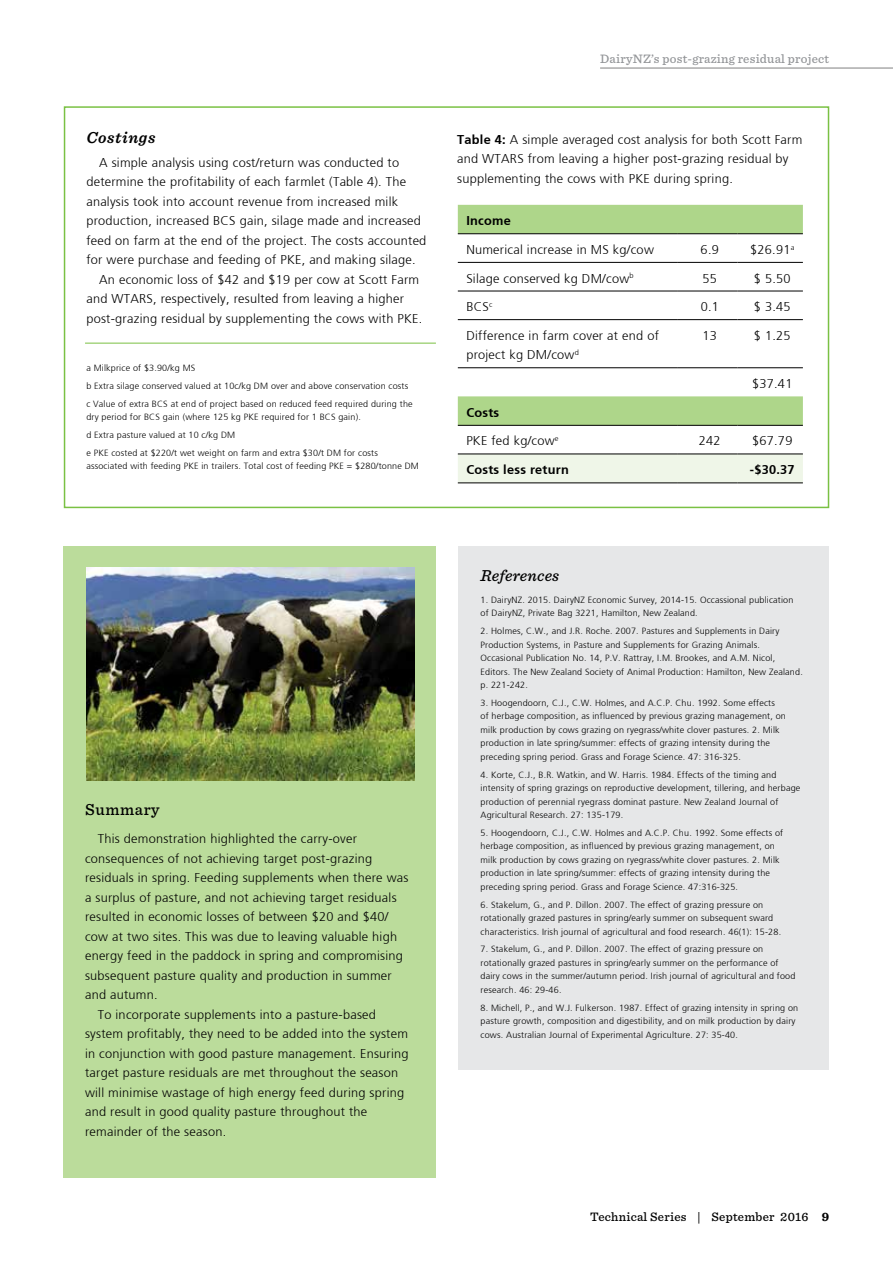
<style>
.page{position:relative;width:893px;height:1263px;background:#fff}
.page>*{position:absolute;margin:0;border:0;box-sizing:border-box;transform-origin:0 0}
.t1{font:italic 500 16.5px "Sentinel";letter-spacing:.005em;color:#000}
.t2{font:italic 600 16.5px "Sentinel";letter-spacing:.04em;color:#000}
.t3{font:500 16.5px "Sentinel";letter-spacing:.04em;color:#000}
.t4{font:300 12.75px/19.5px "Frutiger";letter-spacing:.02em;color:#000}
.t5{font:500 12.75px "Sentinel";letter-spacing:.02em;color:#939598}
.t6{font:700 12.75px "Frutiger";letter-spacing:.02em;color:#000}
.t7{font:500 12.75px "Sentinel";letter-spacing:.02em;color:#000}
.t8{font:300 9px/13.5px "Frutiger";letter-spacing:.02em;color:#000}
.s1{font-weight:700}
</style>
<div class="page">
<div style="left:458px;top:546px;width:371px;height:523px;background:#e6e7e8"></div>
<div style="left:64px;top:546px;width:372px;height:632px;background:#bbdc9b"></div>
<div style="left:64px;top:106px;width:765px;height:402px;border:2px solid #7ac143"></div>
<svg style="left:458px;top:205px;width:345px;height:220px"></svg>
<div style="left:458px;top:455px;width:345px;height:28px;background:#eff6e8"></div>
<hr style="left:458px;top:262px;width:220px;height:1px;background:#000">
<hr style="left:678px;top:262px;width:59px;height:1px;background:#000">
<hr style="left:737px;top:262px;width:66px;height:1px;background:#000">
<hr style="left:458px;top:291px;width:220px;height:1px;background:#000">
<hr style="left:678px;top:291px;width:59px;height:1px;background:#000">
<hr style="left:737px;top:291px;width:66px;height:1px;background:#000">
<hr style="left:458px;top:319px;width:220px;height:1px;background:#000">
<hr style="left:678px;top:319px;width:59px;height:1px;background:#000">
<hr style="left:737px;top:319px;width:66px;height:1px;background:#000">
<hr style="left:458px;top:367px;width:220px;height:1px;background:#000">
<hr style="left:678px;top:367px;width:59px;height:1px;background:#000">
<hr style="left:737px;top:367px;width:66px;height:1px;background:#000">
<hr style="left:458px;top:454px;width:220px;height:1px;background:#000">
<hr style="left:678px;top:454px;width:59px;height:1px;background:#000">
<hr style="left:737px;top:454px;width:66px;height:1px;background:#000">
<hr style="left:458px;top:483px;width:220px;height:1px;background:#000">
<hr style="left:678px;top:483px;width:59px;height:1px;background:#000">
<hr style="left:737px;top:483px;width:66px;height:1px;background:#000">
<hr style="left:458px;top:233px;width:220px;height:1px;background:#000">
<hr style="left:678px;top:233px;width:59px;height:1px;background:#000">
<hr style="left:737px;top:233px;width:66px;height:1px;background:#000">
<hr style="left:458px;top:425px;width:220px;height:1px;background:#000">
<hr style="left:678px;top:425px;width:59px;height:1px;background:#000">
<hr style="left:737px;top:425px;width:66px;height:1px;background:#000">
<hr style="left:85px;top:343px;width:351px;height:1px;background:#7ac143">
<img style="left:86px;top:567px;width:329px;height:214px">
<hr style="left:600px;top:68px;width:293px;height:1px;background:#808080">
<h1 class="t2" style="left:86px;top:125px;width:71px">Costings</h1>
<h2 class="t4" style="left:99px;top:153px;width:301px">A simple analysis using cost/return was conducted to</h2>
<h2 class="t4" style="left:86px;top:172px;width:321px">determine the profitability of each farmlet (Table 4). The</h2>
<h2 class="t4" style="left:86px;top:192px;width:313px">analysis took into account revenue from increased milk</h2>
<h2 class="t4" style="left:86px;top:211px;width:336px">production, increased BCS gain, silage made and increased</h2>
<h2 class="t4" style="left:86px;top:231px;width:341px">feed on farm at the end of the project. The costs accounted</h2>
<h2 class="t4" style="left:86px;top:250px;width:331px">for were purchase and feeding of PKE, and making silage.</h2>
<h2 class="t4" style="left:99px;top:270px;width:322px">An economic loss of $42 and $19 per cow at Scott Farm</h2>
<h2 class="t4" style="left:86px;top:289px;width:319px">and WTARS, respectively, resulted from leaving a higher</h2>
<h2 class="t4" style="left:86px;top:309px;width:337px">post-grazing residual by supplementing the cows with PKE.</h2>
<p class="t8" style="left:86px;top:359px;width:328px;line-height:17.7px">a Milkprice of $3.90/kg MS<br>b Extra silage conserved valued at 10c/kg DM over and above conservation costs c Value of extra BCS at end of project based on reduced feed required during the</p>
<p class="t8" style="left:86px;top:408px;width:293px;line-height:17.7px">dry period for BCS gain (where 125 kg PKE required for 1 BCS gain).<br>d Extra pasture valued at 10 c/kg DM<br>e PKE costed at $220/t wet weight on farm and extra $30/t DM for costs</p>
<p class="t8" style="left:86px;top:459px;width:334px">associated with feeding PKE in trailers. Total cost of feeding PKE = $280/tonne DM</p>
<h2 class="t5" style="left:600px;top:49px;width:231px">DairyNZ’s post-grazing residual project</h2>
<h2 class="t4" style="left:457px;top:130px;width:347px"><span class="s1">Table 4:</span> A simple averaged cost analysis for both Scott Farm and WTARS from leaving a higher post-grazing residual by supplementing the cows with PKE during spring.</h2>
<h2 class="t6" style="left:466px;top:213px;width:46px">Income</h2>
<h2 class="t4" style="left:466px;top:240px;width:189px">Numerical increase in MS kg/cow</h2>
<h2 class="t4" style="left:701px;top:240px;width:20px">6.9</h2>
<h2 class="t4" style="left:750px;top:240px;width:46px">$26.91<sup>a</sup></h2>
<h2 class="t4" style="left:466px;top:269px;width:169px">Silage conserved kg DM/cow<sup>b</sup></h2>
<h2 class="t4" style="left:702px;top:269px;width:16px">55</h2>
<h2 class="t4" style="left:754px;top:269px;width:38px">$ 5.50</h2>
<h2 class="t4" style="left:466px;top:297px;width:28px">BCS<sup>c</sup></h2>
<h2 class="t4" style="left:701px;top:297px;width:20px">0.1</h2>
<h2 class="t4" style="left:754px;top:297px;width:38px">$ 3.45</h2>
<h2 class="t4" style="left:466px;top:326px;width:194px">Difference in farm cover at end of project kg DM/cow<sup>d</sup></h2>
<h2 class="t4" style="left:702px;top:326px;width:16px">13</h2>
<h2 class="t4" style="left:754px;top:326px;width:38px">$ 1.25</h2>
<h2 class="t4" style="left:752px;top:374px;width:42px">$37.41</h2>
<h2 class="t6" style="left:466px;top:405px;width:34px">Costs</h2>
<h2 class="t4" style="left:466px;top:431px;width:94px">PKE fed kg/cow<sup>e</sup></h2>
<h2 class="t4" style="left:699px;top:431px;width:23px">242</h2>
<h2 class="t4" style="left:752px;top:431px;width:42px">$67.79</h2>
<h2 class="t6" style="left:466px;top:462px;width:104px">Costs less return</h2>
<h2 class="t6" style="left:750px;top:462px;width:46px">-$30.37</h2>
<h1 class="t3" style="left:85px;top:797px;width:76px">Summary</h1>
<h2 class="t4" style="left:98px;top:829px;width:261px">This demonstration highlighted the carry-over</h2>
<h2 class="t4" style="left:85px;top:849px;width:289px">consequences of not achieving target post-grazing</h2>
<h2 class="t4" style="left:85px;top:868px;width:325px">residuals in spring. Feeding supplements when there was</h2>
<h2 class="t4" style="left:85px;top:888px;width:313px">a surplus of pasture, and not achieving target residuals</h2>
<h2 class="t4" style="left:85px;top:907px;width:305px">resulted in economic losses of between $20 and $40/</h2>
<h2 class="t4" style="left:85px;top:927px;width:314px">cow at two sites. This was due to leaving valuable high</h2>
<h2 class="t4" style="left:85px;top:946px;width:319px">energy feed in the paddock in spring and compromising</h2>
<h2 class="t4" style="left:85px;top:966px;width:308px">subsequent pasture quality and production in summer</h2>
<h2 class="t4" style="left:85px;top:985px;width:74px">and autumn.</h2>
<h2 class="t4" style="left:98px;top:1005px;width:280px">To incorporate supplements into a pasture-based</h2>
<h2 class="t4" style="left:85px;top:1024px;width:324px">system profitably, they need to be added into the system</h2>
<h2 class="t4" style="left:85px;top:1044px;width:325px">in conjunction with good pasture management. Ensuring</h2>
<h2 class="t4" style="left:85px;top:1063px;width:315px">target pasture residuals are met throughout the season</h2>
<h2 class="t4" style="left:85px;top:1083px;width:321px">will minimise wastage of high energy feed during spring</h2>
<h2 class="t4" style="left:85px;top:1102px;width:284px">and result in good quality pasture throughout the</h2>
<h2 class="t4" style="left:85px;top:1122px;width:143px">remainder of the season.</h2>
<h1 class="t1" style="left:481px;top:563px;width:80px">References</h1>
<p class="t8" style="left:481px;top:593px;width:314px">1. DairyNZ. 2015. DairyNZ Economic Survey, 2014-15. Occassional publication of DairyNZ, Private Bag 3221, Hamilton, New Zealand.</p>
<p class="t8" style="left:481px;top:624px;width:324px">2. Holmes, C.W., and J.R. Roche. 2007. Pastures and Supplements in Dairy Production Systems, in Pasture and Supplements for Grazing Animals.<br>Occasional Publication No. 14, P.V. Rattray, I.M. Brookes, and A.M. Nicol, Editors. The New Zealand Society of Animal Production: Hamilton, New Zealand. p. 221-242.</p>
<p class="t8" style="left:481px;top:696px;width:307px">3. Hoogendoorn, C.J., C.W. Holmes, and A.C.P. Chu. 1992. Some effects<br>of herbage composition, as influenced by previous grazing management, on milk production by cows grazing on ryegrass/white clover pastures. 2. Milk production in late spring/summer: effects of grazing intensity during the preceding spring period. Grass and Forage Science. 47: 316-325.</p>
<p class="t8" style="left:481px;top:768px;width:321px">4. Korte, C.J., B.R. Watkin, and W. Harris. 1984. Effects of the timing and intensity of spring grazings on reproductive development, tillering, and herbage production of perennial ryegrass dominat pasture. New Zealand Journal of Agricultural Research. 27: 135-179.</p>
<p class="t8" style="left:481px;top:826px;width:304px">5. Hoogendoorn, C.J., C.W. Holmes and A.C.P. Chu. 1992. Some effects of herbage composition, as influenced by previous grazing management, on milk production by cows grazing on ryegrass/white clover pastures. 2. Milk production in late spring/summer: effects of grazing intensity during the preceding spring period. Grass and Forage Science. 47:316-325.</p>
<p class="t8" style="left:481px;top:898px;width:302px">6. Stakelum, G., and P. Dillon. 2007. The effect of grazing pressure on rotationally grazed pastures in spring/early summer on subsequent sward characteristics. Irish journal of agricultural and food research. 46(1): 15-28.</p>
<p class="t8" style="left:481px;top:942px;width:316px">7. Stakelum, G., and P. Dillon. 2007. The effect of grazing pressure on rotationally grazed pastures in spring/early summer on the performance of dairy cows in the summer/autumn period. Irish journal of agricultural and food research. 46: 29-46.</p>
<p class="t8" style="left:481px;top:1001px;width:319px">8. Michell, P., and W.J. Fulkerson. 1987. Effect of grazing intensity in spring on pasture growth, composition and digestibility, and on milk production by dairy cows. Australian Journal of Experimental Agriculture. 27: 35-40.</p>
<h2 class="t7" style="left:590px;top:1207px;width:241px">Technical Series | September 2016 <span class="s1">9</span></h2>
</div>
